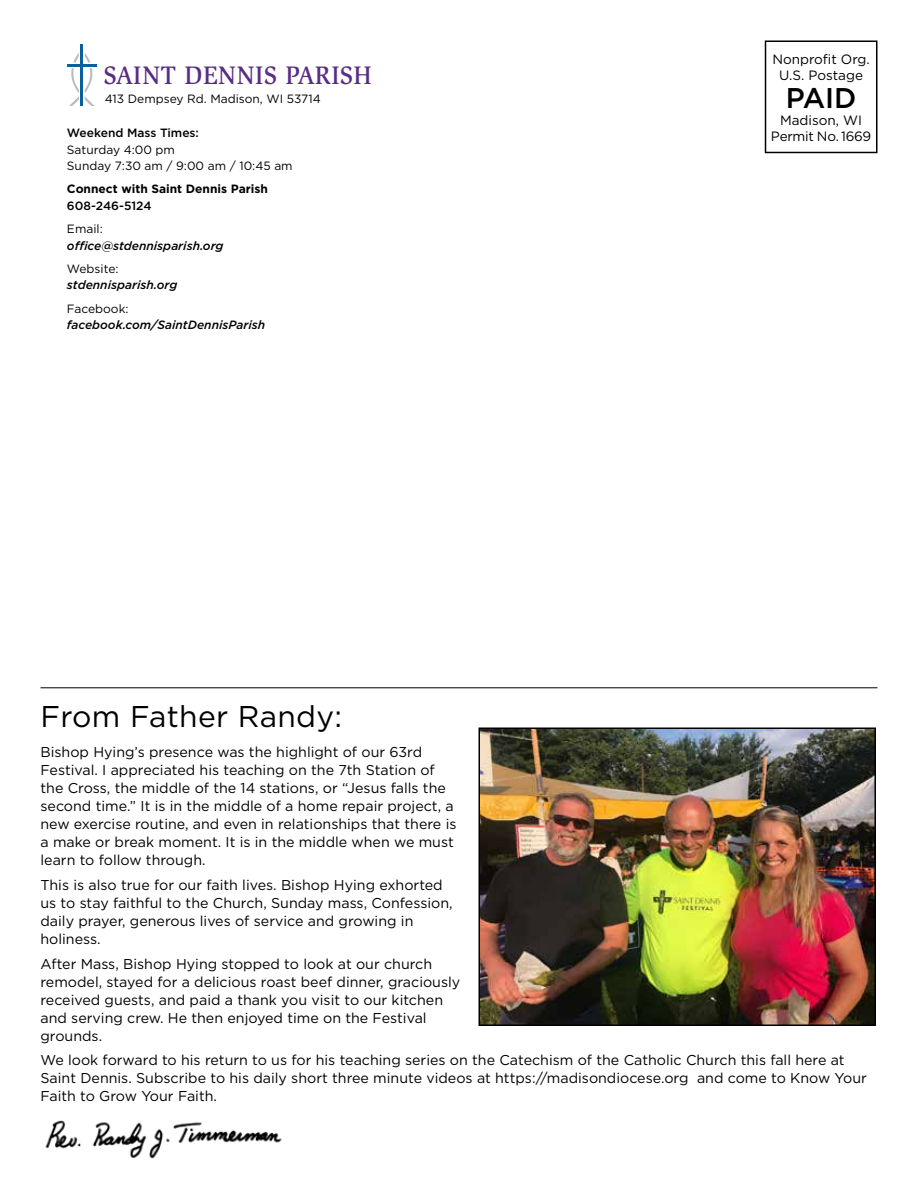
<style>
.page{position:relative;width:918px;height:1188px;background:#fff}
.page>*{position:absolute;margin:0;border:0;box-sizing:border-box;transform-origin:0 0}
.t1{font:30px "Gotham";letter-spacing:.01em;color:#000}
.t2{font:500 28.5px "Gotham";color:#000}
.t3{font:500 26.1px "Slimbach";letter-spacing:.025em;color:#582d85;scale:.95 1}
.t4{font:14.25px/18px "Gotham";color:#000}
.t5{font:13.5px/16.2px "Gotham";color:#000;text-align:center}
.t6{font:12px/16.5px "Gotham";color:#000}
.t7{font:italic 500 12px "Gotham";color:#000}
.t8{font:500 12px "Gotham";color:#000}
.t9{font:700 12px "Gotham";color:#000}
</style>
<div class="page">
<div style="left:765px;top:40px;width:113px;height:113px;border:2px solid #000"></div>
<svg style="left:69px;top:68px;width:10px;height:38px"></svg>
<svg style="left:73px;top:53px;width:6px;height:9px"></svg>
<hr style="left:81px;top:44px;width:2px;height:62px;background:#0a5f9c">
<hr style="left:67px;top:64px;width:30px;height:3px;background:#0a5f9c">
<svg style="left:85px;top:68px;width:9px;height:38px"></svg>
<svg style="left:85px;top:53px;width:5px;height:9px"></svg>
<hr style="left:40px;top:687px;width:838px;height:1px;background:#000">
<img style="left:45px;top:1120px;width:237px;height:39px">
<img style="left:481px;top:731px;width:392px;height:292px">
<div style="left:478px;top:728px;width:398px;height:298px;border:2px solid #000"></div>
<h3 class="t3" style="left:104px;top:60px;width:284px">SAINT DENNIS PARISH</h3>
<p class="t6" style="left:105px;top:90px;width:218px">413 Dempsey Rd. Madison, WI 53714</p>
<p class="t8" style="left:67px;top:125px;width:134px">Weekend Mass Times:</p>
<p class="t6" style="left:67px;top:141px;width:227px">Saturday 4:00 pm<br>Sunday 7:30 am / 9:00 am / 10:45 am</p>
<p class="t9" style="left:67px;top:182px;width:202px">Connect with Saint Dennis Parish</p>
<p class="t8" style="left:67px;top:198px;width:86px">608-246-5124</p>
<p class="t6" style="left:67px;top:220px;width:37px">Email:</p>
<p class="t7" style="left:67px;top:237px;width:158px">office@stdennisparish.org</p>
<p class="t6" style="left:67px;top:260px;width:53px">Website:</p>
<p class="t7" style="left:67px;top:277px;width:112px">stdennisparish.org</p>
<p class="t6" style="left:67px;top:300px;width:63px">Facebook:</p>
<p class="t7" style="left:67px;top:317px;width:200px">facebook.com/SaintDennisParish</p>
<p class="t5" style="left:772px;top:51px;width:99px">Nonprofit Org.<br>U.S. Postage</p>
<h2 class="t2" style="left:786px;top:80px;width:72px">PAID</h2>
<p class="t5" style="left:771px;top:111px;width:102px">Madison, WI<br>Permit No. 1669</p>
<h1 class="t1" style="left:40px;top:697px;width:303px">From Father Randy:</h1>
<p class="t4" style="left:40px;top:743px;width:418px">Bishop Hying’s presence was the highlight of our 63rd Festival. I appreciated his teaching on the 7th Station of the Cross, the middle of the 14 stations, or “Jesus falls the second time.” It is in the middle of a home repair project, a new exercise routine, and even in relationships that there is a make or break moment. It is in the middle when we must learn to follow through.</p>
<p class="t4" style="left:40px;top:876px;width:414px">This is also true for our faith lives. Bishop Hying exhorted us to stay faithful to the Church, Sunday mass, Confession, daily prayer, generous lives of service and growing in holiness.</p>
<p class="t4" style="left:40px;top:954px;width:421px">After Mass, Bishop Hying stopped to look at our church remodel, stayed for a delicious roast beef dinner, graciously received guests, and paid a thank you visit to our kitchen and serving crew. He then enjoyed time on the Festival grounds.</p>
<p class="t4" style="left:40px;top:1051px;width:828px">We look forward to his return to us for his teaching series on the Catechism of the Catholic Church this fall here at<br>Saint Dennis. Subscribe to his daily short three minute videos at https://madisondiocese.org and come to Know Your<br>Faith to Grow Your Faith.</p>
</div>
